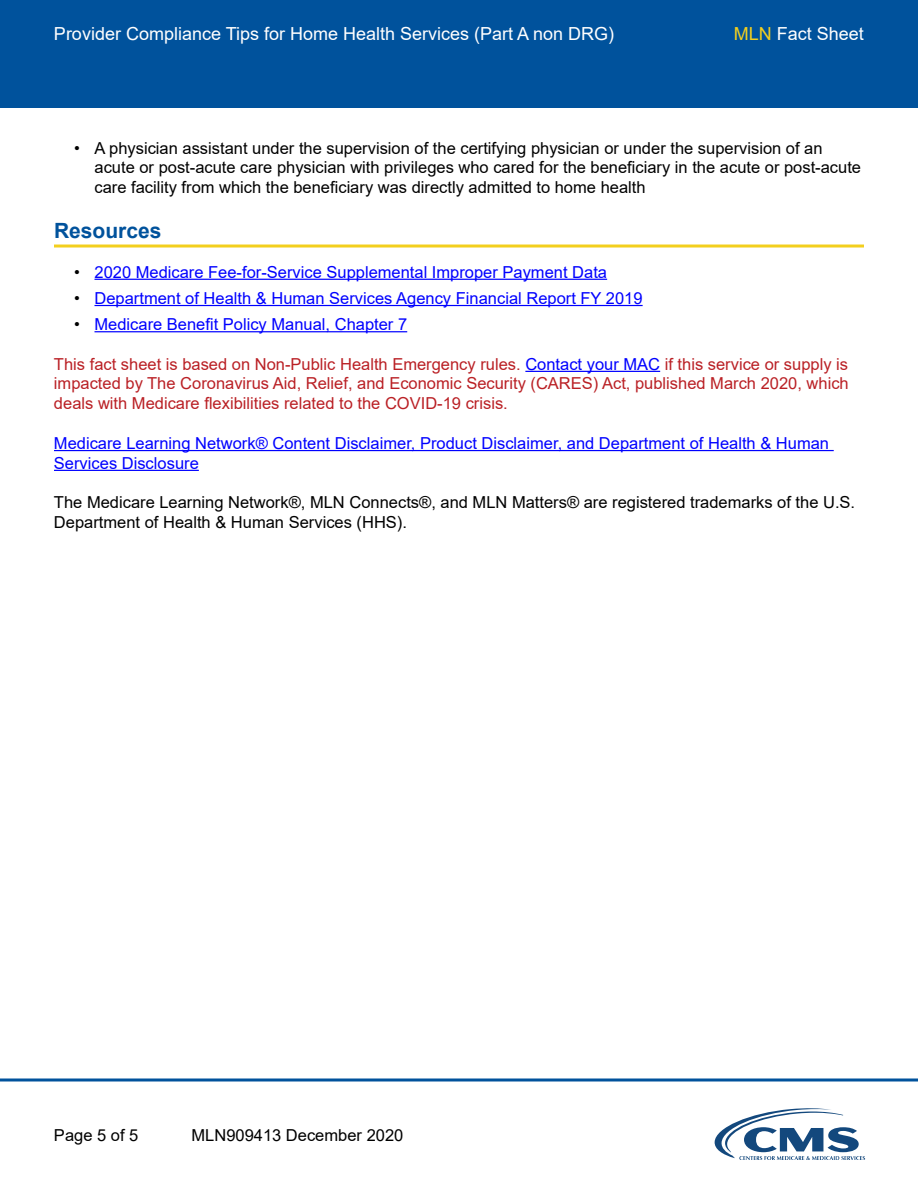
<style>
.page{position:relative;width:918px;height:1188px;background:#fff}
.page>*{position:absolute;margin:0;border:0;box-sizing:border-box;transform-origin:0 0}
.t1{font:700 21px "Arial";color:#00529c}
.t2{font:18px "Arial";color:#fff}
.t3{font:16.5px/19.5px "Arial";color:#000}
.t4{font:16.5px/19.8px "Arial";color:#00f}
.t5{font:16.5px/19.8px "Arial";color:#ba2025;text-align:justify}
.s1{color:#f3cf1e}
.s2{color:#000}
.s3{color:#00f}
</style>
<div class="page">
<div style="left:0;top:0;width:918px;height:108px;background:#00529c"></div>
<svg style="left:714px;top:1108px;width:151px;height:52px"></svg>
<svg style="left:0;top:1078px;width:918px;height:4px"></svg>
<hr style="left:54px;top:245px;width:810px;height:3px;background:#f3cf1e">
<hr style="left:94px;top:279px;width:513px;height:1px;background:#00f">
<hr style="left:94px;top:305px;width:549px;height:1px;background:#00f">
<hr style="left:94px;top:331px;width:313px;height:1px;background:#00f">
<hr style="left:525px;top:371px;width:135px;height:1px;background:#00f">
<hr style="left:54px;top:450px;width:780px;height:1px;background:#00f">
<hr style="left:54px;top:470px;width:145px;height:1px;background:#00f">
<p class="t2" style="left:54px;top:21px;width:562px">Provider Compliance Tips for Home Health Services (Part A non DRG)</p>
<p class="t2" style="left:734px;top:21px;width:132px"><span class="s1">MLN</span> Fact Sheet</p>
<p class="t3" style="left:94px;top:138px;width:768px;text-indent:-20px">• A physician assistant under the supervision of the certifying physician or under the supervision of an acute or post-acute care physician with privileges who cared for the beneficiary in the acute or post-acute care facility from which the beneficiary was directly admitted to home health</p>
<h1 class="t1" style="left:54px;top:216px;width:109px">Resources</h1>
<p class="t4" style="left:74px;top:262px;width:534px"><span class="s2">•</span> 2020 Medicare Fee-for-Service Supplemental Improper Payment Data</p>
<p class="t4" style="left:74px;top:288px;width:570px"><span class="s2">•</span> Department of Health &amp; Human Services Agency Financial Report FY 2019</p>
<p class="t4" style="left:74px;top:314px;width:334px"><span class="s2">•</span> Medicare Benefit Policy Manual, Chapter 7</p>
<p class="t5" style="left:54px;top:354px;width:796px">This fact sheet is based on Non-Public Health Emergency rules. <span class="s3">Contact your MAC</span> if this service or supply is impacted by The Coronavirus Aid, Relief, and Economic Security (CARES) Act, published March 2020, which deals with Medicare flexibilities related to the COVID-19 crisis.</p>
<p class="t4" style="left:54px;top:433px;width:777px">Medicare Learning Network® Content Disclaimer, Product Disclaimer, and Department of Health &amp; Human<br>Services Disclosure</p>
<p class="t3" style="left:54px;top:492px;width:803px">The Medicare Learning Network®, MLN Connects®, and MLN Matters® are registered trademarks of the U.S.<br>Department of Health &amp; Human Services (HHS).</p>
<p class="t3" style="left:54px;top:1125px;width:86px">Page 5 of 5</p>
<p class="t3" style="left:192px;top:1125px;width:213px">MLN909413 December 2020</p>
</div>
